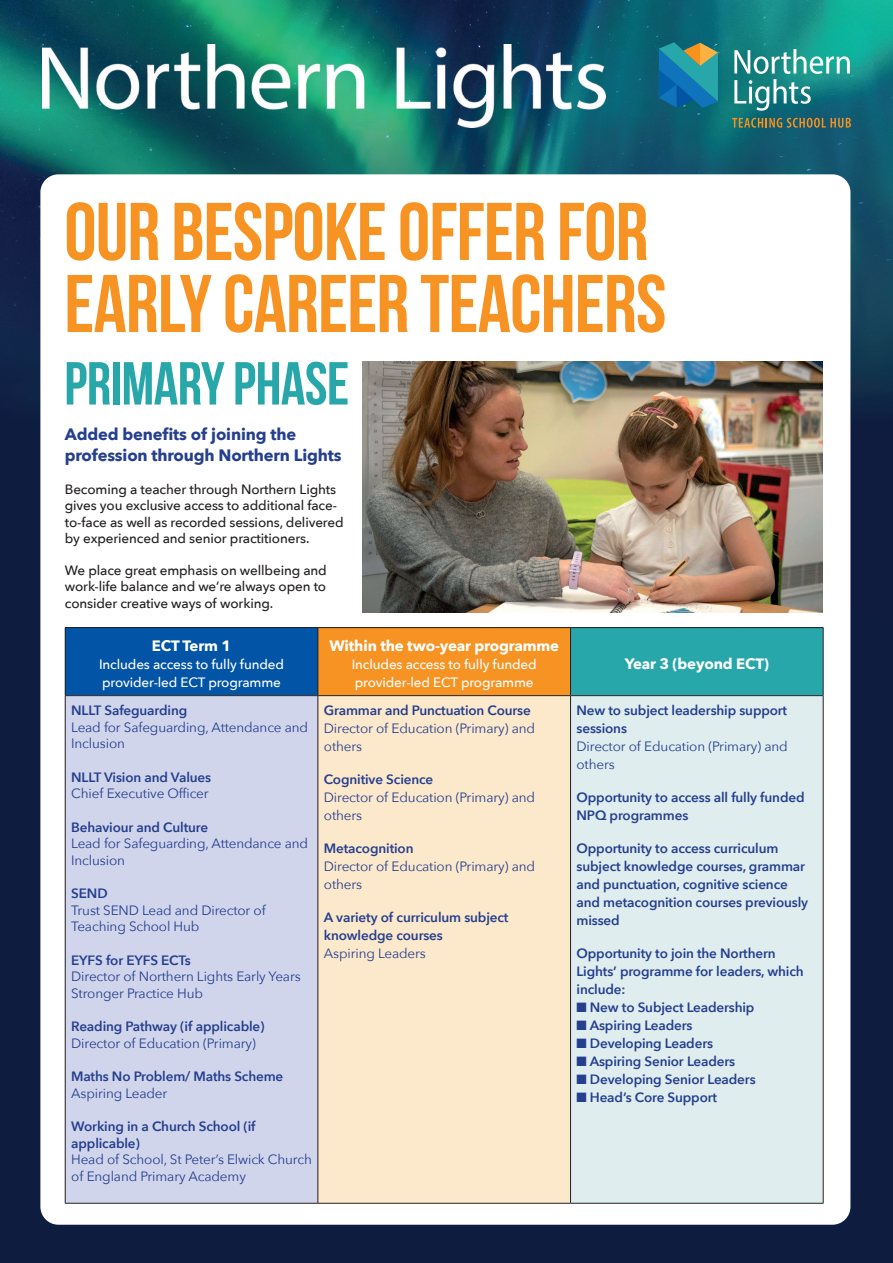
<style>
.page{position:relative;width:893px;height:1263px;background:#fff}
.page>*{position:absolute;margin:0;border:0;box-sizing:border-box;transform-origin:0 0}
.t1{font:700 81.6px/72px "Bebas Neue";letter-spacing:-.01em;color:#f69323}
.t2{font:700 60.6px "Bebas Neue";letter-spacing:-.01em;color:#28a7aa}
.t3{font:700 16.5px/21px "Avenir Next";letter-spacing:-.01em;color:#253f8e}
.t4{font:700 15px "Avenir Next";letter-spacing:-.01em;color:#fff}
.t5{font:600 13.5px/18px "Avenir Next";letter-spacing:-.01em;color:#253f8e}
.t6{font:13.5px/16.5px "Avenir Next";letter-spacing:-.01em;color:#253f8e}
.t7{font:500 13.5px/16.5px "Avenir Next";letter-spacing:-.01em;color:#231f20}
.t8{font:500 13.5px/18px "Avenir Next";letter-spacing:-.01em;color:#fff}
</style>
<div class="page">
<div style="left:0;top:96px;width:893px;height:1167px;background:#0e1c40"></div>
<img style="left:0;top:0;width:788px;height:48px">
<img style="left:788px;top:0;width:105px;height:96px">
<img style="left:0;top:48px;width:42px;height:48px">
<img style="left:606px;top:48px;width:182px;height:48px">
<img style="left:0;top:96px;width:210px;height:267px">
<img style="left:210px;top:128px;width:210px;height:46px">
<img style="left:420px;top:96px;width:420px;height:80px">
<img style="left:840px;top:96px;width:53px;height:523px">
<svg style="left:659px;top:42px;width:59px;height:66px;background:#2d849a"></svg>
<svg style="left:732px;top:118px;width:119px;height:10px"></svg>
<svg style="left:734px;top:49px;width:116px;height:62px;background:#429c9c"></svg>
<div style="left:40px;top:174px;width:810px;height:1051px;background:#fff;border-radius:18px"></div>
<img style="left:363px;top:361px;width:460px;height:251px">
<div style="left:65px;top:628px;width:253px;height:68px;background:#0154a6"></div>
<div style="left:318px;top:628px;width:252px;height:68px;background:#f69323"></div>
<div style="left:570px;top:628px;width:253px;height:68px;background:#28a7aa"></div>
<div style="left:65px;top:696px;width:253px;height:507px;background:#d1d5eb"></div>
<div style="left:318px;top:696px;width:252px;height:507px;background:#fce8cb"></div>
<div style="left:570px;top:696px;width:253px;height:507px;background:#dfedee"></div>
<hr style="left:65px;top:627px;width:253px;height:1px;background:#231f20">
<hr style="left:65px;top:628px;width:1px;height:67px;background:#231f20">
<hr style="left:318px;top:627px;width:252px;height:1px;background:#231f20">
<hr style="left:317px;top:628px;width:1px;height:67px;background:#231f20">
<hr style="left:570px;top:627px;width:254px;height:1px;background:#231f20">
<hr style="left:570px;top:628px;width:1px;height:67px;background:#231f20">
<hr style="left:823px;top:628px;width:1px;height:67px;background:#231f20">
<hr style="left:65px;top:695px;width:253px;height:1px;background:#231f20">
<hr style="left:65px;top:696px;width:1px;height:507px;background:#231f20">
<hr style="left:318px;top:695px;width:252px;height:1px;background:#231f20">
<hr style="left:317px;top:696px;width:1px;height:507px;background:#231f20">
<hr style="left:570px;top:695px;width:254px;height:1px;background:#231f20">
<hr style="left:570px;top:696px;width:1px;height:507px;background:#231f20">
<hr style="left:823px;top:696px;width:1px;height:507px;background:#231f20">
<hr style="left:65px;top:1203px;width:253px;height:1px;background:#231f20">
<hr style="left:318px;top:1203px;width:252px;height:1px;background:#231f20">
<hr style="left:570px;top:1203px;width:254px;height:1px;background:#231f20">
<img style="left:43px;top:44px;width:563px;height:84px">
<h1 class="t1" style="left:64px;top:195px;width:604px">OUR BESPOKE OFFER FOR<br>EARLY CAREER TEACHERS</h1>
<h2 class="t2" style="left:64px;top:350px;width:286px">PRIMARY PHASE</h2>
<p class="t3" style="left:65px;top:423px;width:278px">Added benefits of joining the profession through Northern Lights</p>
<p class="t7" style="left:65px;top:480px;width:280px">Becoming a teacher through Northern Lights gives you exclusive access to additional face&shy;to-face as well as recorded sessions, delivered by experienced and senior practitioners.</p>
<p class="t7" style="left:65px;top:561px;width:264px;text-align:justify">We place great emphasis on wellbeing and work-life balance and we’re always open to consider creative ways of working.</p>
<p class="t4" style="left:152px;top:633px;width:81px">ECT Term 1</p>
<p class="t8" style="left:99px;top:655px;width:187px">Includes access to fully funded provider-led ECT programme</p>
<p class="t4" style="left:329px;top:633px;width:231px">Within the two-year programme</p>
<p class="t8" style="left:352px;top:655px;width:187px">Includes access to fully funded provider-led ECT programme</p>
<p class="t4" style="left:625px;top:651px;width:146px">Year 3 (beyond ECT)</p>
<p class="t5" style="left:71px;top:701px;width:118px">NLLT Safeguarding</p>
<p class="t6" style="left:71px;top:718px;width:238px">Lead for Safeguarding, Attendance and<br>Inclusion</p>
<p class="t5" style="left:71px;top:768px;width:141px">NLLT Vision and Values</p>
<p class="t6" style="left:71px;top:785px;width:139px">Chief Executive Officer</p>
<p class="t5" style="left:71px;top:818px;width:138px">Behaviour and Culture</p>
<p class="t6" style="left:71px;top:835px;width:238px">Lead for Safeguarding, Attendance and<br>Inclusion</p>
<p class="t5" style="left:71px;top:884px;width:38px">SEND</p>
<p class="t6" style="left:71px;top:901px;width:196px">Trust SEND Lead and Director of<br>Teaching School Hub</p>
<p class="t5" style="left:71px;top:951px;width:121px">EYFS for EYFS ECTs</p>
<p class="t6" style="left:71px;top:968px;width:231px">Director of Northern Lights Early Years<br>Stronger Practice Hub</p>
<p class="t5" style="left:71px;top:1017px;width:195px">Reading Pathway (if applicable)</p>
<p class="t6" style="left:71px;top:1034px;width:186px">Director of Education (Primary)</p>
<p class="t5" style="left:71px;top:1067px;width:214px">Maths No Problem/ Maths Scheme</p>
<p class="t6" style="left:71px;top:1084px;width:98px">Aspiring Leader</p>
<p class="t5" style="left:71px;top:1118px;width:186px;line-height:16.5px">Working in a Church School (if applicable)</p>
<p class="t6" style="left:71px;top:1151px;width:242px">Head of School, St Peter’s Elwick Church of England Primary Academy</p>
<p class="t5" style="left:324px;top:701px;width:208px">Grammar and Punctuation Course</p>
<p class="t6" style="left:324px;top:719px;width:213px;line-height:18px">Director of Education (Primary) and others</p>
<p class="t5" style="left:324px;top:770px;width:111px">Cognitive Science</p>
<p class="t6" style="left:324px;top:788px;width:213px;line-height:18px">Director of Education (Primary) and others</p>
<p class="t5" style="left:324px;top:839px;width:91px">Metacognition</p>
<p class="t6" style="left:324px;top:856px;width:213px;line-height:18px">Director of Education (Primary) and others</p>
<p class="t5" style="left:324px;top:908px;width:186px">A variety of curriculum subject knowledge courses</p>
<p class="t6" style="left:324px;top:944px;width:104px">Aspiring Leaders</p>
<p class="t5" style="left:576px;top:701px;width:212px">New to subject leadership support sessions</p>
<p class="t6" style="left:576px;top:737px;width:213px;line-height:18px">Director of Education (Primary) and others</p>
<p class="t5" style="left:576px;top:788px;width:230px">Opportunity to access all fully funded<br>NPQ programmes</p>
<p class="t5" style="left:576px;top:839px;width:233px">Opportunity to access curriculum subject knowledge courses, grammar and punctuation, cognitive science and metacognition courses previously missed</p>
<p class="t5" style="left:576px;top:944px;width:229px">Opportunity to join the Northern<br>Lights’ programme for leaders, which include:</p>
<p class="t5" style="left:576px;top:998px;width:179px">■ New to Subject Leadership</p>
<p class="t5" style="left:576px;top:1016px;width:118px">■ Aspiring Leaders</p>
<p class="t5" style="left:576px;top:1034px;width:138px">■ Developing Leaders</p>
<p class="t5" style="left:576px;top:1052px;width:160px">■ Aspiring Senior Leaders</p>
<p class="t5" style="left:576px;top:1070px;width:181px">■ Developing Senior Leaders</p>
<p class="t5" style="left:576px;top:1088px;width:142px">■ Head’s Core Support</p>
</div>
